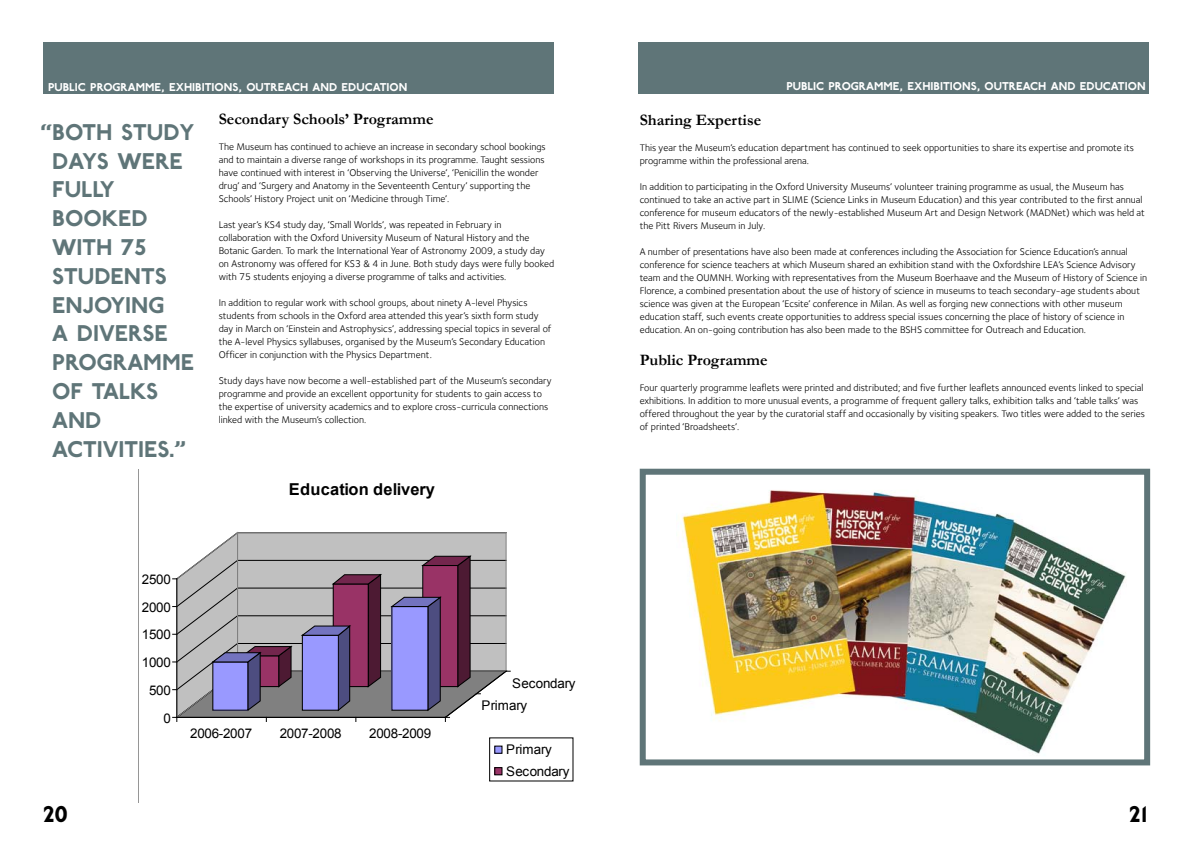
<style>
.page{position:relative;width:1191px;height:842px;background:#fff}
.page>*{position:absolute;margin:0;border:0;box-sizing:border-box;transform-origin:0 0}
.t1{font:700 24px/28.8px "P22 Underground";color:#5f7578}
.t2{font:700 24px "P22 Underground";color:#000}
.t3{font:700 16.4px "Arial";letter-spacing:.005em;color:#000}
.t4{font:700 16px "Garamond";color:#000}
.t5{font:13.3px/21.5px "Arial";letter-spacing:-.02em;color:#000}
.t6{font:700 12px "P22 Underground";color:#fff}
.t7{font:10px/13px "Foundry Sterling";color:#000}
</style>
<div class="page">
<div style="left:638px;top:43px;width:511px;height:51px;background:#5f7578"></div>
<img style="left:682px;top:490px;width:444px;height:264px">
<div style="left:639px;top:469px;width:511px;height:296px;border:6px solid #5f7578"></div>
<div style="left:43px;top:43px;width:510px;height:51px;background:#5f7578"></div>
<svg style="left:172px;top:531px;width:402px;height:251px"></svg>
<p class="t6" style="left:48px;top:80px;width:361px">PUBLIC PROGRAMME, EXHIBITIONS, OUTREACH AND EDUCATION</p>
<h3 class="t4" style="left:219px;top:108px;width:216px">Secondary Schools’ Programme</h3>
<p class="t7" style="left:219px;top:140px;width:328px">The Museum has continued to achieve an increase in secondary school bookings and to maintain a diverse range of workshops in its programme. Taught sessions have continued with interest in ‘Observing the Universe’, ‘Penicillin the wonder drug’ and ‘Surgery and Anatomy in the Seventeenth Century’ supporting the Schools’ History Project unit on ‘Medicine through Time’.</p>
<p class="t7" style="left:219px;top:218px;width:337px">Last year’s KS4 study day, ‘Small Worlds’, was repeated in February in collaboration with the Oxford University Museum of Natural History and the Botanic Garden. To mark the International Year of Astronomy 2009, a study day on Astronomy was offered for KS3 &amp; 4 in June. Both study days were fully booked with 75 students enjoying a diverse programme of talks and activities.</p>
<p class="t7" style="left:219px;top:296px;width:334px">In addition to regular work with school groups, about ninety A-level Physics students from schools in the Oxford area attended this year’s sixth form study day in March on ‘Einstein and Astrophysics’, addressing special topics in several of the A-level Physics syllabuses, organised by the Museum’s Secondary Education Officer in conjunction with the Physics Department.</p>
<p class="t7" style="left:219px;top:374px;width:335px">Study days have now become a well-established part of the Museum’s secondary programme and provide an excellent opportunity for students to gain access to the expertise of university academics and to explore cross-curricula connections linked with the Museum’s collection.</p>
<h1 class="t1" style="left:52px;top:117px;width:143px;text-indent:-11px">“BOTH STUDY<br>DAYS WERE<br>FULLY<br>BOOKED<br>WITH 75<br>STUDENTS<br>ENJOYING<br>A DIVERSE<br>PROGRAMME<br>OF TALKS<br>AND<br>ACTIVITIES.”</h1>
<h2 class="t3" style="left:289px;top:478px;width:147px">Education delivery</h2>
<h3 class="t5" style="left:142px;top:569px;width:31px">2500</h3>
<h3 class="t5" style="left:142px;top:596px;width:31px">2000</h3>
<h3 class="t5" style="left:142px;top:624px;width:31px">1500</h3>
<h3 class="t5" style="left:142px;top:652px;width:31px">1000</h3>
<h3 class="t5" style="left:149px;top:680px;width:23px">500</h3>
<h3 class="t5" style="left:163px;top:707px;width:9px">0</h3>
<h3 class="t5" style="left:190px;top:723px;width:63px">2006-2007</h3>
<h3 class="t5" style="left:280px;top:723px;width:63px">2007-2008</h3>
<h3 class="t5" style="left:369px;top:723px;width:63px">2008-2009</h3>
<h3 class="t5" style="left:512px;top:672px;width:65px">Secondary</h3>
<h3 class="t5" style="left:481px;top:695px;width:47px">Primary</h3>
<h3 class="t5" style="left:506px;top:739px;width:65px">Primary<br>Secondary</h3>
<p class="t6" style="left:786px;top:79px;width:361px">PUBLIC PROGRAMME, EXHIBITIONS, OUTREACH AND EDUCATION</p>
<h3 class="t4" style="left:639px;top:109px;width:123px">Sharing Expertise</h3>
<p class="t7" style="left:639px;top:141px;width:496px">This year the Museum’s education department has continued to seek opportunities to share its expertise and promote its programme within the professional arena.</p>
<p class="t7" style="left:639px;top:180px;width:507px">In addition to participating in the Oxford University Museums’ volunteer training programme as usual, the Museum has continued to take an active part in SLIME (Science Links in Museum Education) and this year contributed to the first annual conference for museum educators of the newly-established Museum Art and Design Network (MADNet) which was held at the Pitt Rivers Museum in July.</p>
<p class="t7" style="left:639px;top:245px;width:509px">A number of presentations have also been made at conferences including the Association for Science Education’s annual conference for science teachers at which Museum shared an exhibition stand with the Oxfordshire LEA’s Science Advisory team and the OUMNH. Working with representatives from the Museum Boerhaave and the Museum of History of Science in Florence, a combined presentation about the use of history of science in museums to teach secondary-age students about science was given at the European ‘Ecsite’ conference in Milan. As well as forging new connections with other museum education staff, such events create opportunities to address special issues concerning the place of history of science in education. An on-going contribution has also been made to the BSHS committee for Outreach and Education.</p>
<h3 class="t4" style="left:639px;top:349px;width:129px">Public Programme</h3>
<p class="t7" style="left:639px;top:381px;width:507px">Four quarterly programme leaflets were printed and distributed; and five further leaflets announced events linked to special exhibitions. In addition to more unusual events, a programme of frequent gallery talks, exhibition talks and ‘table talks’ was offered throughout the year by the curatorial staff and occasionally by visiting speakers. Two titles were added to the series of printed ‘Broadsheets’.</p>
<h1 class="t2" style="left:43px;top:799px;width:26px">20</h1>
<h1 class="t2" style="left:1129px;top:799px;width:20px">21</h1>
</div>
